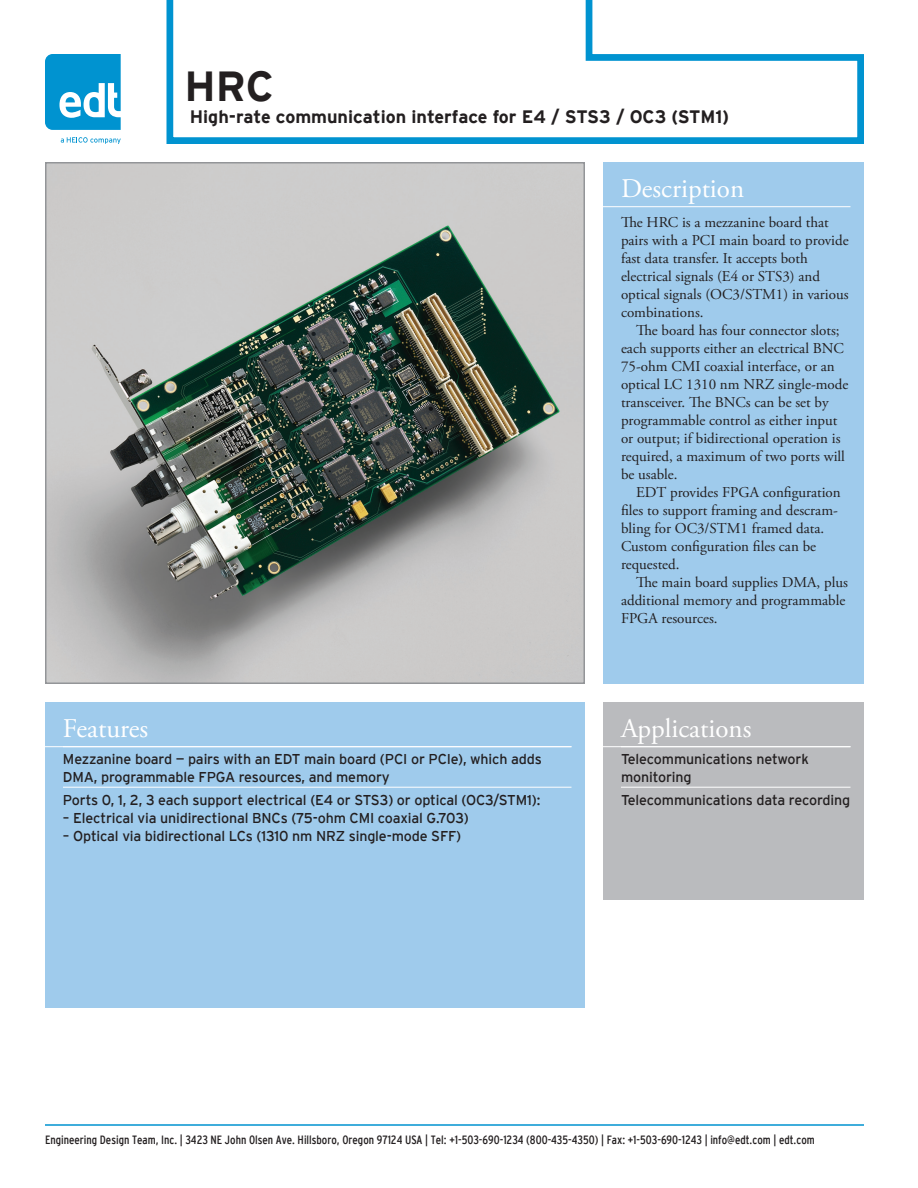
<style>
.page{position:relative;width:918px;height:1188px;background:#fff}
.page>*{position:absolute;margin:0;border:0;box-sizing:border-box;transform-origin:0 0}
.PAGE-TOP_ProdTitle{font:700 42px "Interstate";color:#231f20}
.Hd_-_White{font:27px "Adobe Garamond Pro";color:#fff}
.PAGE-TOP_ProdSubtitl{font:700 18px "Interstate";color:#231f20}
.Bo_-_Description{font:15px "Adobe Garamond Pro";color:#231f20}
.Bo_-_Fea_App{font:14.25px/18px "Interstate";letter-spacing:-.01em;color:#231f20}
.t1{font:condensed 12px "Interstate";color:#242021}
</style>
<div class="page">
<svg style="left:166px;top:0;width:698px;height:144px"></svg>
<hr style="left:45px;top:1124px;width:819px;height:2px;background:#0093d0">
<div style="left:603px;top:162px;width:261px;height:522px;background:#9fcbec"></div>
<div style="left:45px;top:702px;width:540px;height:306px;background:#9fcbec"></div>
<div style="left:603px;top:702px;width:261px;height:198px;background:#babbbe"></div>
<hr style="left:45px;top:746px;width:527px;height:1px;background:#fff">
<hr style="left:63px;top:787px;width:509px;height:1px;background:#fff">
<hr style="left:603px;top:746px;width:247px;height:1px;background:#fff">
<hr style="left:621px;top:787px;width:229px;height:1px;background:#fff">
<hr style="left:603px;top:206px;width:247px;height:1px;background:#fff">
<svg style="left:45px;top:54px;width:76px;height:76px"></svg>
<svg style="left:61px;top:137px;width:60px;height:7px"></svg>
<img style="left:48px;top:165px;width:534px;height:516px">
<div style="left:45px;top:162px;width:540px;height:522px;border:2px solid #939598"></div>
<p class="PAGE-TOP_ProdTitle" style="left:185px;top:63px;width:91px">HRC</p>
<p class="PAGE-TOP_ProdSubtitl" style="left:190px;top:106px;width:541px">High-rate communication interface for E4 / STS3 / OC3 (STM1)</p>
<p class="Hd_-_White" style="left:63px;top:713px;width:87px">Features</p>
<p class="Bo_-_Fea_App" style="left:63px;top:750px;width:480px">Mezzanine board — pairs with an EDT main board (PCI or PCIe), which adds<br>DMA, programmable FPGA resources, and memory</p>
<p class="Bo_-_Fea_App" style="left:63px;top:791px;width:479px">Ports 0, 1, 2, 3 each support electrical (E4 or STS3) or optical (OC3/STM1):</p>
<p class="Bo_-_Fea_App" style="left:63px;top:809px;width:408px">– Electrical via unidirectional BNCs (75-ohm CMI coaxial G.703)</p>
<p class="Bo_-_Fea_App" style="left:63px;top:827px;width:400px">– Optical via bidirectional LCs (1310 nm NRZ single-mode SFF)</p>
<p class="Hd_-_White" style="left:621px;top:173px;width:125px">Description</p>
<p class="Bo_-_Description" style="left:621px;top:214px;width:209px">The HRC is a mezzanine board that</p>
<p class="Bo_-_Description" style="left:621px;top:232px;width:229px">pairs with a PCI main board to provide</p>
<p class="Bo_-_Description" style="left:621px;top:250px;width:188px">fast data transfer. It accepts both</p>
<p class="Bo_-_Description" style="left:621px;top:268px;width:201px">electrical signals (E4 or STS3) and</p>
<p class="Bo_-_Description" style="left:621px;top:286px;width:229px">optical signals (OC3/STM1) in various</p>
<p class="Bo_-_Description" style="left:621px;top:304px;width:84px">combinations.</p>
<p class="Bo_-_Description" style="left:636px;top:322px;width:205px">The board has four connector slots;</p>
<p class="Bo_-_Description" style="left:621px;top:340px;width:225px">each supports either an electrical BNC</p>
<p class="Bo_-_Description" style="left:621px;top:358px;width:215px">75-ohm CMI coaxial interface, or an</p>
<p class="Bo_-_Description" style="left:621px;top:376px;width:229px">optical LC 1310 nm NRZ single-mode</p>
<p class="Bo_-_Description" style="left:621px;top:394px;width:209px">transceiver. The BNCs can be set by</p>
<p class="Bo_-_Description" style="left:621px;top:412px;width:218px">programmable control as either input</p>
<p class="Bo_-_Description" style="left:621px;top:430px;width:221px">or output; if bidirectional operation is</p>
<p class="Bo_-_Description" style="left:621px;top:448px;width:226px">required, a maximum of two ports will</p>
<p class="Bo_-_Description" style="left:621px;top:466px;width:58px">be usable.</p>
<p class="Bo_-_Description" style="left:636px;top:484px;width:206px">EDT provides FPGA configuration</p>
<p class="Bo_-_Description" style="left:621px;top:502px;width:218px">files to support framing and descram-</p>
<p class="Bo_-_Description" style="left:621px;top:520px;width:205px">bling for OC3/STM1 framed data.</p>
<p class="Bo_-_Description" style="left:621px;top:538px;width:197px">Custom configuration files can be</p>
<p class="Bo_-_Description" style="left:621px;top:556px;width:60px">requested.</p>
<p class="Bo_-_Description" style="left:636px;top:574px;width:213px">The main board supplies DMA, plus</p>
<p class="Bo_-_Description" style="left:621px;top:592px;width:226px">additional memory and programmable</p>
<p class="Bo_-_Description" style="left:621px;top:610px;width:98px">FPGA resources.</p>
<p class="Hd_-_White" style="left:621px;top:713px;width:132px">Applications</p>
<p class="Bo_-_Fea_App" style="left:621px;top:750px;width:189px">Telecommunications network monitoring</p>
<p class="Bo_-_Fea_App" style="left:621px;top:791px;width:231px">Telecommunications data recording</p>
<p class="t1" style="left:45px;top:1133px;width:771px">Engineering Design Team, Inc. | 3423 NE John Olsen Ave. Hillsboro, Oregon 97124 USA | Tel: +1-503-690-1234 (800-435-4350) | Fax: +1-503-690-1243 | info@edt.com | edt.com</p>
</div>
